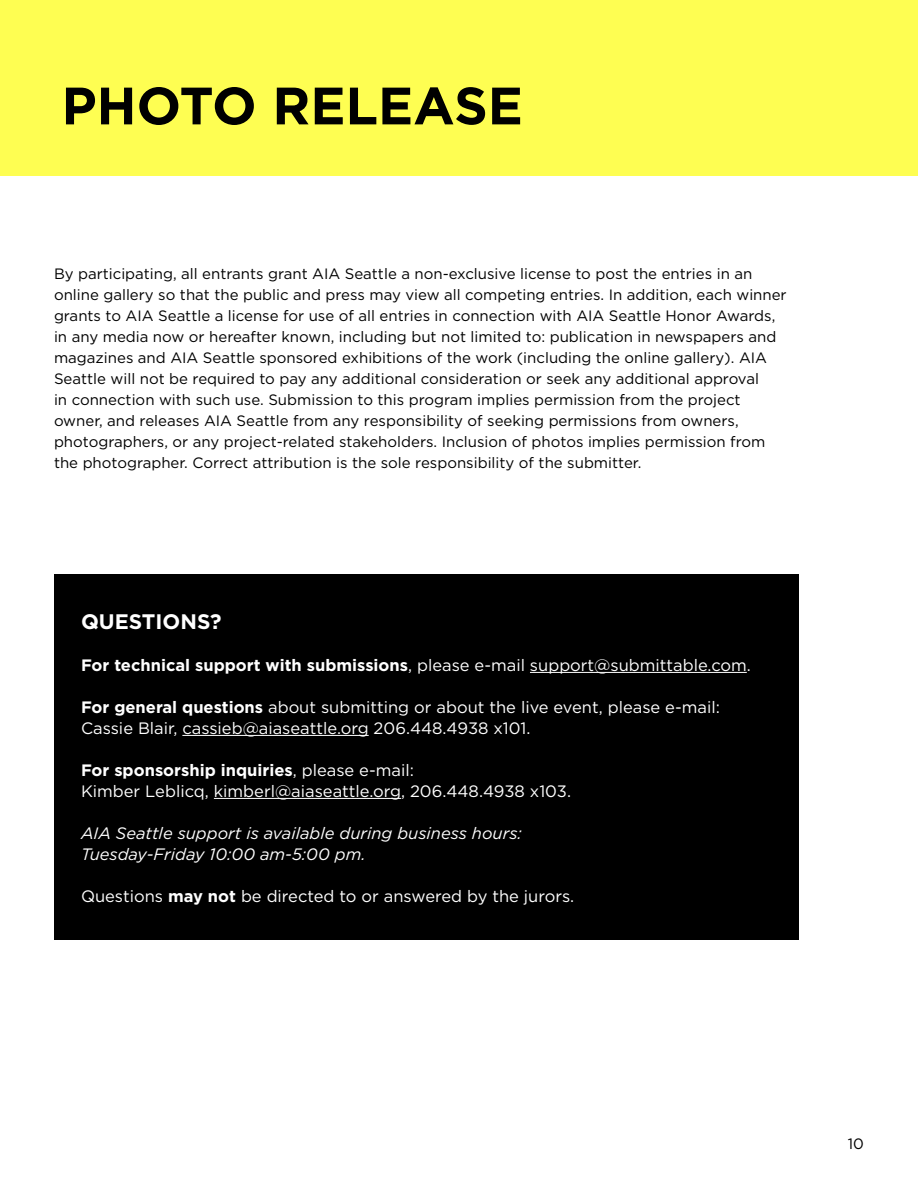
<style>
.page{position:relative;width:918px;height:1188px;background:#fff}
.page>*{position:absolute;margin:0;border:0;box-sizing:border-box;transform-origin:0 0}
.t1{font:700 52.5px "Gotham";color:#000}
.t2{font:700 21px "Gotham";color:#fff}
.t3{font:16.5px/21px "Gotham";color:#fff}
.t4{font:italic 16.5px/21px "Gotham";color:#fff}
.t5{font:15px/21px "Gotham";color:#000}
.s1{font-weight:700}
</style>
<div class="page">
<div style="left:0;top:0;width:918px;height:176px;background:#fefe52"></div>
<div style="left:54px;top:574px;width:744px;height:366px;background:#000"></div>
<hr style="left:530px;top:672px;width:217px;height:1px;background:#fff">
<hr style="left:182px;top:735px;width:187px;height:1px;background:#fff">
<hr style="left:214px;top:798px;width:187px;height:1px;background:#fff">
<h1 class="t1" style="left:62px;top:71px;width:463px">PHOTO RELEASE</h1>
<p class="t5" style="left:54px;top:263px;width:734px">By participating, all entrants grant AIA Seattle a non-exclusive license to post the entries in an online gallery so that the public and press may view all competing entries. In addition, each winner grants to AIA Seattle a license for use of all entries in connection with AIA Seattle Honor Awards, in any media now or hereafter known, including but not limited to: publication in newspapers and magazines and AIA Seattle sponsored exhibitions of the work (including the online gallery). AIA Seattle will not be required to pay any additional consideration or seek any additional approval<br>in connection with such use. Submission to this program implies permission from the project owner, and releases AIA Seattle from any responsibility of seeking permissions from owners, photographers, or any project-related stakeholders. Inclusion of photos implies permission from the photographer. Correct attribution is the sole responsibility of the submitter.</p>
<h2 class="t2" style="left:81px;top:607px;width:142px">QUESTIONS?</h2>
<p class="t3" style="left:81px;top:654px;width:671px"><span class="s1">For technical support with submissions</span>, please e-mail support@submittable.com.</p>
<p class="t3" style="left:81px;top:696px;width:640px"><span class="s1">For general questions</span> about submitting or about the live event, please e-mail:<br>Cassie Blair, cassieb@aiaseattle.org 206.448.4938 x101.</p>
<p class="t3" style="left:81px;top:759px;width:492px"><span class="s1">For sponsorship inquiries</span>, please e-mail:<br>Kimber Leblicq, kimberl@aiaseattle.org, 206.448.4938 x103.</p>
<p class="t4" style="left:81px;top:822px;width:442px">AIA Seattle support is available during business hours:<br>Tuesday-Friday 10:00 am-5:00 pm.</p>
<p class="t3" style="left:81px;top:885px;width:495px">Questions <span class="s1">may not</span> be directed to or answered by the jurors.</p>
<p class="t5" style="left:848px;top:1133px;width:18px">10</p>
</div>
